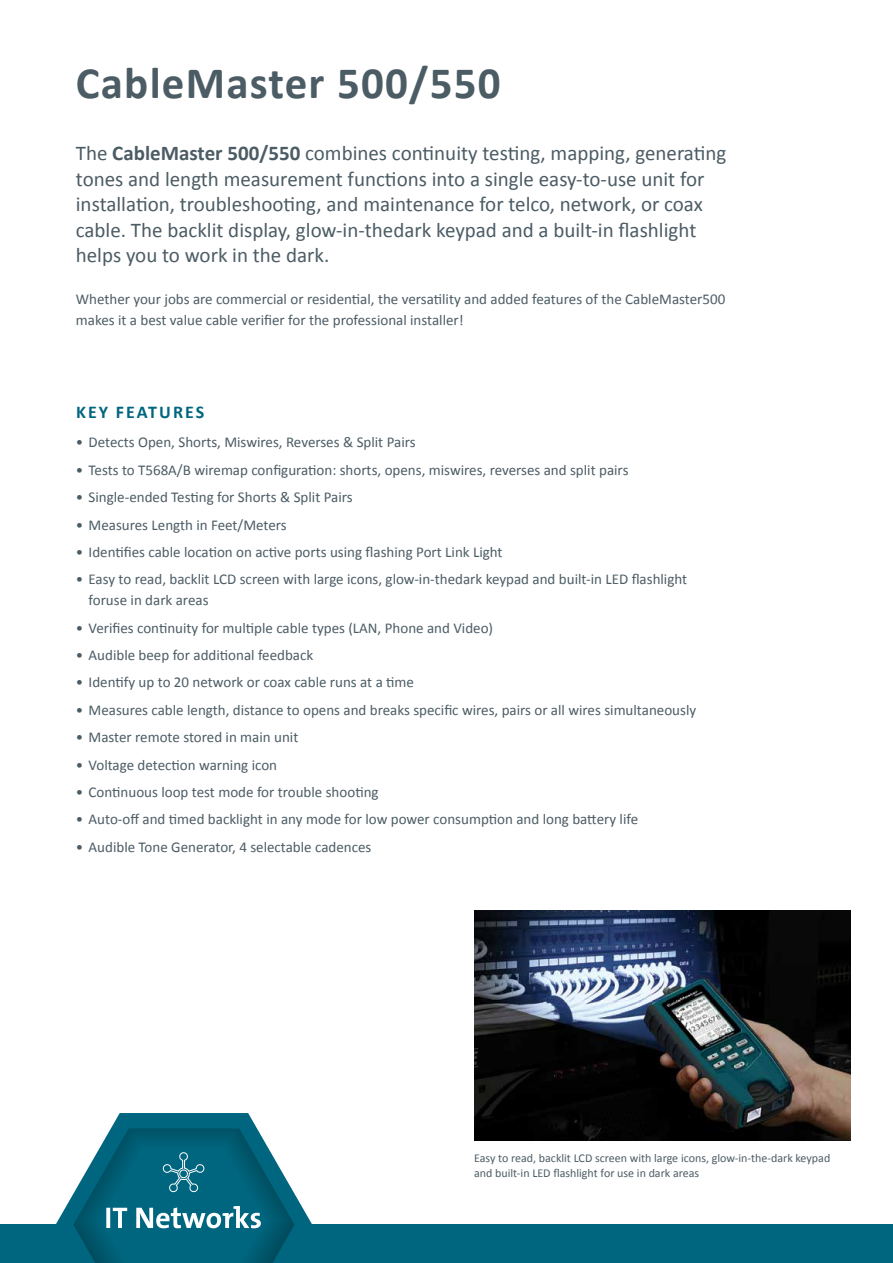
<style>
.page{position:relative;width:893px;height:1263px;background:#fff}
.page>*{position:absolute;margin:0;border:0;box-sizing:border-box;transform-origin:0 0}
.t1{font:700 45px "Calibri";letter-spacing:.025em;color:#4c5c65}
.t2{font:21px/25.5px "Calibri";color:#4c5c65}
.t3{font:700 18px "Calibri";letter-spacing:.115em;color:#00667f}
.t4{font:15px/21px "Calibri";color:#4c5c65}
.t5{font:12px/15px "Calibri";color:#4c5c65}
.s1{font-weight:700}
</style>
<div class="page">
<img style="left:474px;top:910px;width:376px;height:230px">
<div style="left:0;top:1225px;width:893px;height:38px;background:#00667f"></div>
<svg style="left:56px;top:1113px;width:256px;height:150px"></svg>
<h1 class="t1" style="left:76px;top:55px;width:426px">CableMaster 500/550</h1>
<p class="t2" style="left:76px;top:140px;width:652px">The <span class="s1">CableMaster 500/550</span> combines continuity testing, mapping, generating tones and length measurement functions into a single easy-to-use unit for installation, troubleshooting, and maintenance for telco, network, or coax cable. The backlit display, glow-in-thedark keypad and a built-in flashlight helps you to work in the dark.</p>
<p class="t4" style="left:76px;top:288px;width:651px">Whether your jobs are commercial or residential, the versatility and added features of the CableMaster500 makes it a best value cable verifier for the professional installer!</p>
<p class="t3" style="left:76px;top:401px;width:130px">KEY FEATURES</p>
<p class="t4" style="left:76px;top:431px;width:341px">• Detects Open, Shorts, Miswires, Reverses &amp; Split Pairs</p>
<p class="t4" style="left:76px;top:459px;width:554px">• Tests to T568A/B wiremap configuration: shorts, opens, miswires, reverses and split pairs</p>
<p class="t4" style="left:76px;top:486px;width:278px">• Single-ended Testing for Shorts &amp; Split Pairs</p>
<p class="t4" style="left:76px;top:513px;width:212px">• Measures Length in Feet/Meters</p>
<p class="t4" style="left:76px;top:541px;width:428px">• Identifies cable location on active ports using flashing Port Link Light</p>
<p class="t4" style="left:89px;top:568px;width:600px;text-indent:-13px">• Easy to read, backlit LCD screen with large icons, glow-in-thedark keypad and built-in LED flashlight foruse in dark areas</p>
<p class="t4" style="left:76px;top:616px;width:419px">• Verifies continuity for multiple cable types (LAN, Phone and Video)</p>
<p class="t4" style="left:76px;top:644px;width:239px">• Audible beep for additional feedback</p>
<p class="t4" style="left:76px;top:671px;width:340px">• Identify up to 20 network or coax cable runs at a time</p>
<p class="t4" style="left:76px;top:699px;width:622px">• Measures cable length, distance to opens and breaks specific wires, pairs or all wires simultaneously</p>
<p class="t4" style="left:76px;top:726px;width:224px">• Master remote stored in main unit</p>
<p class="t4" style="left:76px;top:753px;width:203px">• Voltage detection warning icon</p>
<p class="t4" style="left:76px;top:781px;width:304px">• Continuous loop test mode for trouble shooting</p>
<p class="t4" style="left:76px;top:808px;width:564px">• Auto-off and timed backlight in any mode for low power consumption and long battery life</p>
<p class="t4" style="left:76px;top:835px;width:297px">• Audible Tone Generator, 4 selectable cadences</p>
<p class="t5" style="left:474px;top:1150px;width:358px">Easy to read, backlit LCD screen with large icons, glow-in-the-dark keypad and built-in LED flashlight for use in dark areas</p>
</div>
